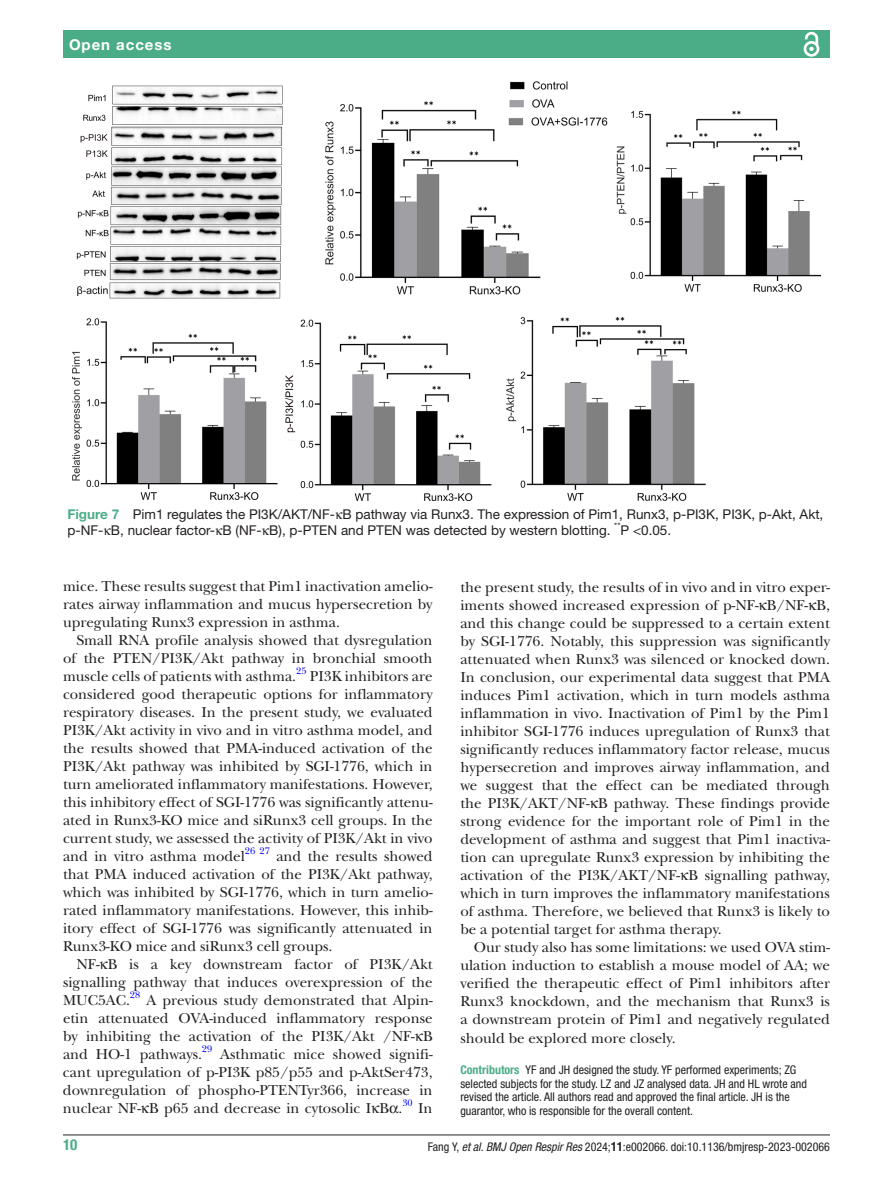
<style>
.page{position:relative;width:893px;height:1191px;background:#fff}
.page>*{position:absolute;margin:0;border:0;box-sizing:border-box;transform-origin:0 0}
.t1{font:15px/18px "New Baskerville";color:#231f20;text-align:justify}
.t2{font:700 15px "Helvetica Neue LT Std";letter-spacing:.065em;color:#fff}
.t3{font:700 condensed 15px "Helvetica Neue LT Std";color:#4bad87}
.t4{font:13.5px/16.2px "Helvetica Neue LT Std";color:#231f20}
.t5{font:condensed 12px/13.5px "Helvetica Neue LT Std";color:#231f20}
.t6{font:9.9px "New Baskerville";color:#00f}
.s1{font-weight:700;color:#4bad87}
.s2{font-style:italic}
.s3{font-family:"Helvetica";font-weight:700}
</style>
<div class="page">
<hr style="left:63px;top:1134px;width:767px;height:1px;background:#231f20">
<div style="left:63px;top:31px;width:767px;height:27px;background:#4bad87"></div>
<svg style="left:803px;top:31px;width:17px;height:26px"></svg>
<img style="left:73px;top:81px;width:747px;height:420px">
<p class="t2" style="left:69px;top:35px;width:104px">Open access</p>
<p class="t4" style="left:68px;top:505px;width:757px"><span class="s1">Figure 7</span> Pim1 regulates the PI3K/AKT/NF- B pathway via Runx3. The expression of Pim1, Runx3, p-PI3K, PI3K, p-Akt, Akt, p-NF- B, nuclear factor- B (NF- B), p-PTEN and PTEN was detected by western blotting. <sup>**</sup>P &lt;0.05.</p>
<p class="t1" style="left:63px;top:577px;width:371px">mice. These results suggest that Pim1 inactivation amelio&shy;rates airway inflammation and mucus hypersecretion by upregulating Runx3 expression in asthma.</p>
<p class="t1" style="left:63px;top:631px;width:371px;text-indent:14px">Small RNA profile analysis showed that dysregulation of the PTEN/PI3K/Akt pathway in bronchial smooth muscle cells of patients with asthma.</p>
<p class="t6" style="left:296px;top:665px;width:12px">25</p>
<p class="t1" style="left:63px;top:667px;width:371px;text-indent:247px">PI3K inhibitors are considered good therapeutic options for inflammatory respiratory diseases. In the present study, we evaluated PI3K/Akt activity in vivo and in vitro asthma model, and the results showed that PMA-induced activation of the PI3K/Akt pathway was inhibited by SGI-1776, which in turn ameliorated inflammatory manifestations. However, this inhibitory effect of SGI-1776 was significantly attenu&shy;ated in Runx3-KO mice and siRunx3 cell groups. In the current study, we assessed the activity of PI3K/Akt in vivo and in vitro asthma model</p>
<p class="t6" style="left:245px;top:845px;width:26px">26 27</p>
<p class="t1" style="left:63px;top:847px;width:371px;text-indent:213px">and the results showed that PMA induced activation of the PI3K/Akt pathway, which was inhibited by SGI-1776, which in turn amelio&shy;rated inflammatory manifestations. However, this inhib&shy;itory effect of SGI-1776 was significantly attenuated in Runx3-KO mice and siRunx3 cell groups.</p>
<p class="t1" style="left:63px;top:955px;width:371px;text-indent:14px">NF- B is a key downstream factor of PI3K/Akt signalling pathway that induces overexpression of the MUC5AC.<sup>28</sup> A previous study demonstrated that Alpin&shy;etin attenuated OVA-induced inflammatory response by inhibiting the activation of the PI3K/Akt /NF- B and HO-1 pathways.</p>
<p class="t6" style="left:202px;top:1043px;width:12px">29</p>
<p class="t1" style="left:63px;top:1045px;width:371px;text-indent:157px">Asthmatic mice showed signifi&shy;cant upregulation of p-PI3K p85/p55 and p-AktSer473, downregulation of phospho-PTENTyr366, increase in nuclear NF- B p65 and decrease in cytosolic I B .</p>
<p class="t6" style="left:402px;top:1097px;width:12px">30</p>
<p class="t1" style="left:418px;top:1099px;width:16px">In</p>
<p class="t1" style="left:460px;top:578px;width:371px">the present study, the results of in vivo and in vitro exper&shy;iments showed increased expression of p-NF- B/NF- B, and this change could be suppressed to a certain extent by SGI-1776. Notably, this suppression was significantly attenuated when Runx3 was silenced or knocked down.<br>In conclusion, our experimental data suggest that PMA induces Pim1 activation, which in turn models asthma inflammation in vivo. Inactivation of Pim1 by the Pim1 inhibitor SGI-1776 induces upregulation of Runx3 that significantly reduces inflammatory factor release, mucus hypersecretion and improves airway inflammation, and we suggest that the effect can be mediated through the PI3K/AKT/NF- B pathway. These findings provide strong evidence for the important role of Pim1 in the development of asthma and suggest that Pim1 inactiva&shy;tion can upregulate Runx3 expression by inhibiting the activation of the PI3K/AKT/NF- B signalling pathway, which in turn improves the inflammatory manifestations of asthma. Therefore, we believed that Runx3 is likely to be a potential target for asthma therapy.</p>
<p class="t1" style="left:460px;top:938px;width:371px;text-indent:14px">Our study also has some limitations: we used OVA stim&shy;ulation induction to establish a mouse model of AA; we verified the therapeutic effect of Pim1 inhibitors after Runx3 knockdown, and the mechanism that Runx3 is a downstream protein of Pim1 and negatively regulated should be explored more closely.</p>
<p class="t5" style="left:460px;top:1063px;width:348px"><span class="s1">Contributors</span> YF and JH designed the study. YF performed experiments; ZG selected subjects for the study. LZ and JZ analysed data. JH and HL wrote and revised the article. All authors read and approved the final article. JH is the guarantor, who is responsible for the overall content.</p>
<p class="t3" style="left:63px;top:1135px;width:16px">10</p>
<p class="t5" style="left:428px;top:1139px;width:404px">Fang Y, <span class="s2">et al</span>. <span class="s2">BMJ Open Respir Res</span> 2024;<span class="s3">11</span>:e002066. doi:10.1136/bmjresp-2023-002066</p>
</div>
